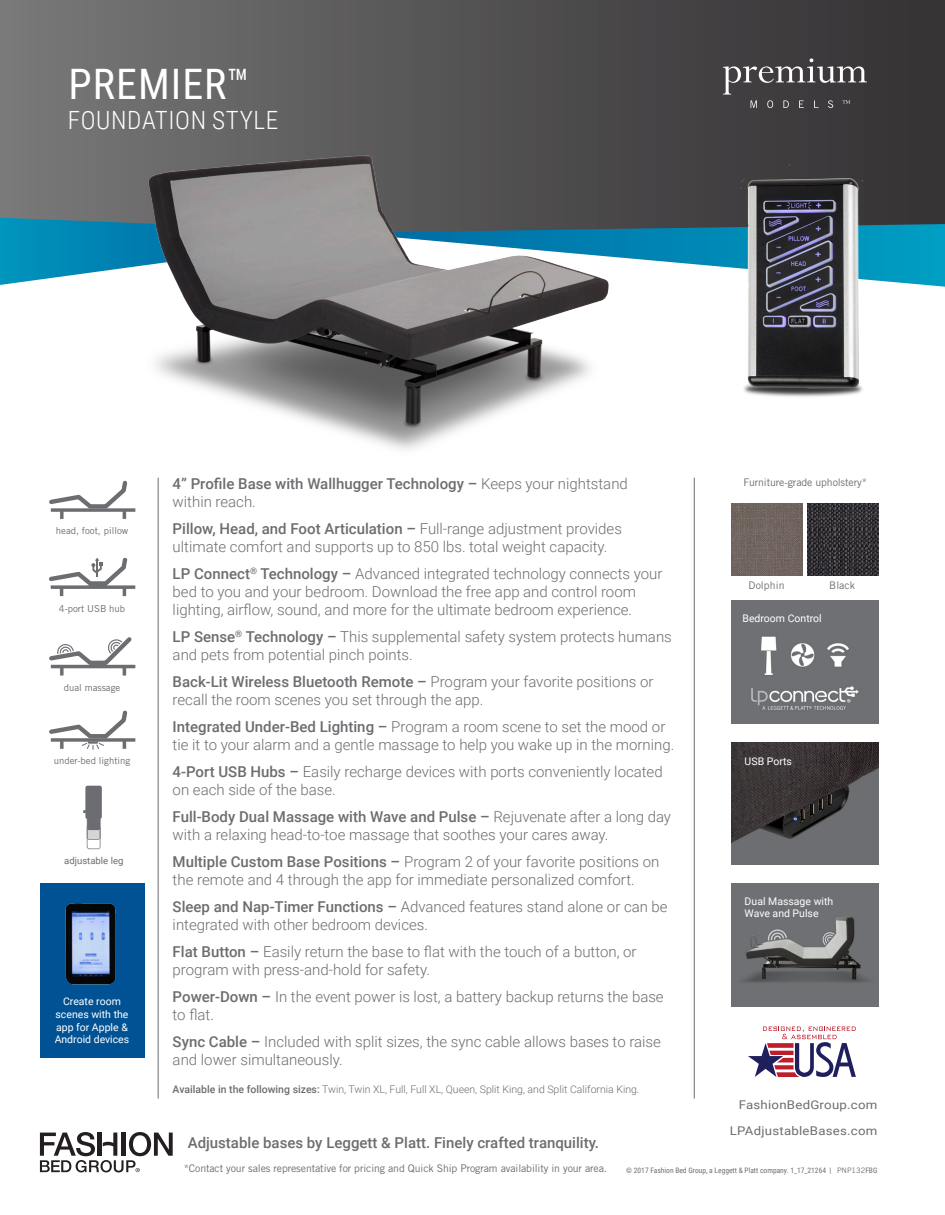
<style>
.page{position:relative;width:945px;height:1215px;background:#fff}
.page>*{position:absolute;margin:0;border:0;box-sizing:border-box;transform-origin:0 0}
.t1{font:42px "Roboto Condensed";letter-spacing:.025em;color:#fff}
.t2{font:300 25.2px "Roboto Condensed";letter-spacing:.025em;color:#fff}
.t3{font:300 15px/18px "Roboto";color:#6c6d70}
.t4{font:500 15px "Roboto";color:#6c6d70}
.t5{font:12px "Roboto";letter-spacing:.02em;color:#6c6d70;scale:1.1 1}
.t6{font:10.5px "Trade Gothic";letter-spacing:-.01em;color:#6c6d70}
.t7{font:10.5px/12.6px "Roboto";color:#fff;text-align:center}
.t8{font:300 10.5px "Roboto";color:#6c6d70}
.t9{font:9.6px "Trade Gothic";color:#6c6d70}
.t10{font:9.6px "Roboto";color:#6c6d70}
.t11{font:7.5px "Roboto Condensed";color:#6c6d70}
.s1{font-weight:300}
.s2{font-weight:500}
.s3{font-family:"Trade Gothic"}
</style>
<div class="page">
<div style="left:1px;top:0;width:944px;height:233px;background:linear-gradient(to right,#787778,#322f31)"></div>
<svg style="left:0;top:218px;width:945px;height:69px"></svg>
<svg style="left:748px;top:1027px;width:108px;height:50px"></svg>
<hr style="left:158px;top:478px;width:1px;height:621px;background:#6c6d70">
<svg style="left:723px;top:58px;width:144px;height:50px;background:#565456"></svg>
<img style="left:107px;top:110px;width:538px;height:340px">
<img style="left:731px;top:743px;width:148px;height:121px">
<img style="left:719px;top:161px;width:166px;height:236px">
<hr style="left:694px;top:478px;width:1px;height:621px;background:#6c6d70">
<svg style="left:40px;top:1132px;width:133px;height:40px"></svg>
<img style="left:731px;top:601px;width:148px;height:123px">
<img style="left:731px;top:883px;width:148px;height:123px">
<svg style="left:49px;top:558px;width:86px;height:38px"></svg>
<svg style="left:49px;top:637px;width:86px;height:38px"></svg>
<svg style="left:49px;top:480px;width:86px;height:39px"></svg>
<svg style="left:49px;top:710px;width:86px;height:40px"></svg>
<img style="left:731px;top:504px;width:72px;height:71px">
<img style="left:807px;top:504px;width:71px;height:71px">
<svg style="left:84px;top:786px;width:18px;height:63px"></svg>
<div style="left:40px;top:883px;width:104px;height:175px;background:#005294"></div>
<img style="left:65px;top:903px;width:51px;height:82px">
<p class="t1" style="left:68px;top:55px;width:183px">PREMIER™</p>
<p class="t2" style="left:68px;top:103px;width:212px">FOUNDATION STYLE</p>
<p class="t9" style="left:56px;top:525px;width:74px">head, foot, pillow</p>
<p class="t9" style="left:59px;top:603px;width:68px">4-port USB hub</p>
<p class="t9" style="left:64px;top:682px;width:58px">dual massage</p>
<p class="t9" style="left:54px;top:755px;width:78px">under-bed lighting</p>
<p class="t10" style="left:64px;top:854px;width:61px">adjustable leg</p>
<p class="t7" style="left:55px;top:995px;width:76px">Create room scenes with the app for Apple &amp;<br>Android devices</p>
<p class="t4" style="left:173px;top:473px;width:457px">4” Profile Base with Wallhugger Technology – <span class="s1">Keeps your nightstand</span></p>
<p class="t3" style="left:173px;top:492px;width:85px">within reach.</p>
<p class="t4" style="left:173px;top:518px;width:451px">Pillow, Head, and Foot Articulation – <span class="s1">Full-range adjustment provides</span></p>
<p class="t3" style="left:173px;top:537px;width:436px">ultimate comfort and supports up to 850 lbs. total weight capacity.</p>
<p class="t3" style="left:173px;top:564px;width:491px"><span class="s2">LP Connect</span><sup>®</sup> <span class="s2">Technology –</span> Advanced integrated technology connects your bed to you and your bedroom. Download the free app and control room lighting, airflow, sound, and more for the ultimate bedroom experience.</p>
<p class="t3" style="left:173px;top:627px;width:501px"><span class="s2">LP Sense</span><sup>®</sup> <span class="s2">Technology –</span> This supplemental safety system protects humans and pets from potential pinch points.</p>
<p class="t3" style="left:173px;top:672px;width:482px"><span class="s2">Back-Lit Wireless Bluetooth Remote –</span> Program your favorite positions or recall the room scenes you set through the app.</p>
<p class="t3" style="left:173px;top:717px;width:503px"><span class="s2">Integrated Under-Bed Lighting –</span> Program a room scene to set the mood or tie it to your alarm and a gentle massage to help you wake up in the morning.</p>
<p class="t3" style="left:173px;top:762px;width:492px"><span class="s2">4-Port USB Hubs –</span> Easily recharge devices with ports conveniently located on each side of the base.</p>
<p class="t3" style="left:173px;top:807px;width:500px"><span class="s2">Full-Body Dual Massage with Wave and Pulse –</span> Rejuvenate after a long day with a relaxing head-to-toe massage that soothes your cares away.</p>
<p class="t3" style="left:173px;top:852px;width:488px"><span class="s2">Multiple Custom Base Positions –</span> Program 2 of your favorite positions on the remote and 4 through the app for immediate personalized comfort.</p>
<p class="t3" style="left:173px;top:897px;width:497px"><span class="s2">Sleep and Nap-Timer Functions –</span> Advanced features stand alone or can be integrated with other bedroom devices.</p>
<p class="t3" style="left:173px;top:942px;width:466px"><span class="s2">Flat Button –</span> Easily return the base to flat with the touch of a button, or program with press-and-hold for safety.</p>
<p class="t3" style="left:173px;top:987px;width:493px"><span class="s2">Power-Down –</span> In the event power is lost, a battery backup returns the base to flat.</p>
<p class="t3" style="left:173px;top:1032px;width:490px"><span class="s2">Sync Cable –</span> Included with split sizes, the sync cable allows bases to raise and lower simultaneously.</p>
<p class="t8" style="left:173px;top:1082px;width:468px"><span class="s2">Available in the following sizes:</span> Twin, Twin XL, Full, Full XL, Queen, Split King, and Split California King.</p>
<p class="t6" style="left:743px;top:476px;width:125px">Furniture-grade upholstery*</p>
<p class="t6" style="left:749px;top:579px;width:37px">Dolphin</p>
<p class="t6" style="left:829px;top:579px;width:27px">Black</p>
<p class="t7" style="left:742px;top:611px;width:81px">Bedroom Control</p>
<p class="t7" style="left:745px;top:755px;width:49px">USB Ports</p>
<p class="t7" style="left:745px;top:894px;width:90px">Dual Massage with</p>
<p class="t7" style="left:745px;top:907px;width:75px">Wave and Pulse</p>
<p class="t5" style="left:739px;top:1097px;width:128px">FashionBedGroup.com</p>
<p class="t4" style="left:188px;top:1132px;width:413px">Adjustable bases by Leggett &amp; Platt. Finely crafted tranquility.</p>
<p class="t6" style="left:184px;top:1162px;width:425px">*Contact your sales representative for pricing and Quick Ship Program availability in your area.</p>
<p class="t5" style="left:730px;top:1122px;width:136px">LPAdjustableBases.com</p>
<p class="t11" style="left:626px;top:1165px;width:253px">© 2017 Fashion Bed Group, a Leggett &amp; Platt company. 1_17_21264 | <span class="s3">PNP132</span>FBG</p>
</div>
